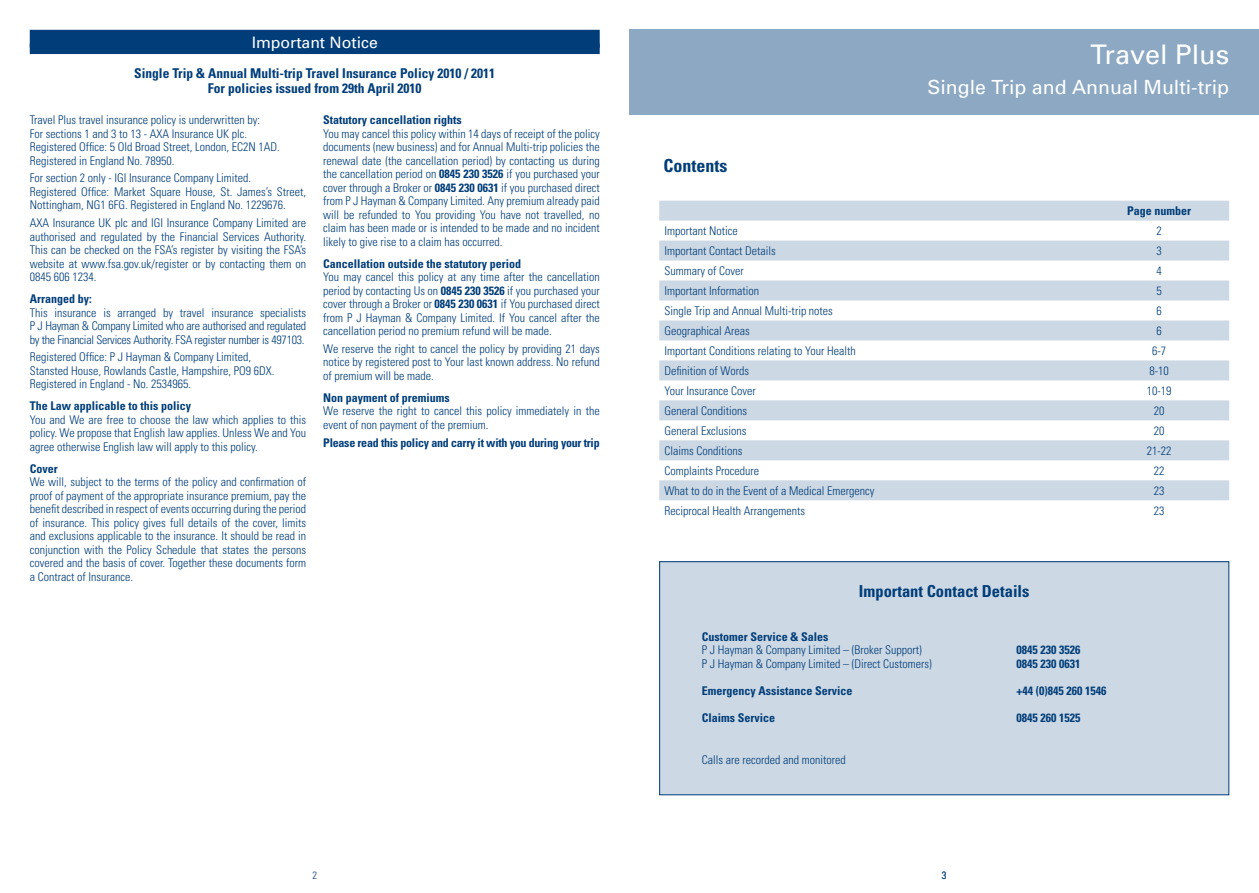
<style>
.page{position:relative;width:1259px;height:893px;background:#fff}
.page>*{position:absolute;margin:0;border:0;box-sizing:border-box;transform-origin:0 0}
.t1{font:27px "Univers";color:#fff}
.t2{font:19.5px "Univers";color:#fff}
.t3{font:700 condensed 18px "Univers";color:#003d79}
.t4{font:700 condensed 16.5px "Univers";color:#003d79}
.t5{font:15.75px "Univers";color:#fff}
.t6{font:700 condensed 13.5px/15px "Univers";color:#003d79;text-align:center}
.t7{font:300 condensed 12px/13.5px "Univers";color:#003d79;text-align:justify}
.t8{font:700 condensed 12px "Univers";color:#003d79}
.t9{font:700 condensed 12px "Univers";letter-spacing:-.02em;color:#003d79}
.t10{font:300 condensed 10.5px "Univers";color:#003d79}
.s1{font-weight:700}
</style>
<div class="page">
<div style="left:629px;top:30px;width:630px;height:85px;background:#8ca8c3"></div>
<svg style="left:659px;top:201px;width:570px;height:299px;fill:#ccd8e4"></svg>
<div style="left:659px;top:562px;width:569px;height:233px;background:#ccd8e4"></div>
<div style="left:659px;top:561px;width:570px;height:234px;border:1px solid #003d79"></div>
<div style="left:30px;top:30px;width:570px;height:18px;background:#003d79"></div>
<div style="left:30px;top:44px;width:570px;height:10px;background:#003d79"></div>
<h3 class="t5" style="left:252px;top:32px;width:128px">Important Notice</h3>
<p class="t6" style="left:134px;top:65px;width:362px">Single Trip &amp; Annual Multi-trip Travel Insurance Policy 2010 / 2011<br>For policies issued from 29th April 2010</p>
<p class="t7" style="left:30px;top:113px;width:251px;text-align:left">Travel Plus travel insurance policy is underwritten by:<br>For sections 1 and 3 to 13 - AXA Insurance UK plc.<br>Registered Office: 5 Old Broad Street, London, EC2N 1AD.<br>Registered in England No. 78950.</p>
<p class="t7" style="left:30px;top:171px;width:278px;text-align:left">For section 2 only - IGI Insurance Company Limited.<br>Registered Office: Market Square House, St. James’s Street,<br>Nottingham, NG1 6FG. Registered in England No. 1229676.</p>
<p class="t7" style="left:30px;top:216px;width:278px">AXA Insurance UK plc and IGI Insurance Company Limited are authorised and regulated by the Financial Services Authority.<br>This can be checked on the FSA’s register by visiting the FSA’s website at www.fsa.gov.uk/register or by contacting them on 0845 606 1234.</p>
<p class="t8" style="left:30px;top:292px;width:63px">Arranged by:</p>
<p class="t7" style="left:30px;top:306px;width:278px">This insurance is arranged by travel insurance specialists P J Hayman &amp; Company Limited who are authorised and regulated by the Financial Services Authority. FSA register number is 497103.</p>
<p class="t7" style="left:30px;top:350px;width:246px;text-align:left">Registered Office: P J Hayman &amp; Company Limited,<br>Stansted House, Rowlands Castle, Hampshire, PO9 6DX.<br>Registered in England - No. 2534965.</p>
<p class="t8" style="left:30px;top:399px;width:163px">The Law applicable to this policy</p>
<p class="t7" style="left:30px;top:413px;width:278px">You and We are free to choose the law which applies to this policy. We propose that English law applies. Unless We and You agree otherwise English law will apply to this policy.</p>
<p class="t8" style="left:30px;top:461px;width:29px">Cover</p>
<p class="t7" style="left:30px;top:475px;width:278px">We will, subject to the terms of the policy and confirmation of proof of payment of the appropriate insurance premium, pay the benefit described in respect of events occurring during the period of insurance. This policy gives full details of the cover, limits and exclusions applicable to the insurance. It should be read in conjunction with the Policy Schedule that states the persons covered and the basis of cover. Together these documents form a Contract of Insurance.</p>
<p class="t8" style="left:323px;top:112px;width:140px">Statutory cancellation rights</p>
<p class="t7" style="left:323px;top:126px;width:278px">You may cancel this policy within 14 days of receipt of the policy documents (new business) and for Annual Multi-trip policies the renewal date (the cancellation period) by contacting us during the cancellation period on <span class="s1">0845 230 3526</span> if you purchased your cover through a Broker or <span class="s1">0845 230 0631</span> if you purchased direct from P J Hayman &amp; Company Limited. Any premium already paid will be refunded to You providing You have not travelled, no claim has been made or is intended to be made and no incident likely to give rise to a claim has occurred.</p>
<p class="t8" style="left:323px;top:256px;width:199px">Cancellation outside the statutory period</p>
<p class="t7" style="left:323px;top:270px;width:278px">You may cancel this policy at any time after the cancellation period by contacting Us on <span class="s1">0845 230 3526</span> if you purchased your cover through a Broker or <span class="s1">0845 230 0631</span> if You purchased direct from P J Hayman &amp; Company Limited. If You cancel after the cancellation period no premium refund will be made.</p>
<p class="t7" style="left:323px;top:342px;width:278px">We reserve the right to cancel the policy by providing 21 days notice by registered post to Your last known address. No refund of premium will be made.</p>
<p class="t8" style="left:323px;top:390px;width:128px">Non payment of premiums</p>
<p class="t7" style="left:323px;top:404px;width:278px">We reserve the right to cancel this policy immediately in the event of non payment of the premium.</p>
<p class="t9" style="left:323px;top:435px;width:278px">Please read this policy and carry it with you during your trip</p>
<p class="t10" style="left:312px;top:869px;width:6px">2</p>
<h3 class="t3" style="left:663px;top:155px;width:66px">Contents</h3>
<h1 class="t1" style="left:1090px;top:38px;width:140px">Travel Plus</h1>
<h2 class="t2" style="left:927px;top:75px;width:303px">Single Trip and Annual Multi-trip</h2>
<p class="t8" style="left:1127px;top:204px;width:65px">Page number</p>
<p class="t7" style="left:664px;top:224px;width:75px">Important Notice</p>
<p class="t7" style="left:1156px;top:224px;width:7px">2</p>
<p class="t7" style="left:664px;top:244px;width:113px">Important Contact Details</p>
<p class="t7" style="left:1156px;top:244px;width:6px">3</p>
<p class="t7" style="left:664px;top:264px;width:81px">Summary of Cover</p>
<p class="t7" style="left:1156px;top:264px;width:7px">4</p>
<p class="t7" style="left:664px;top:284px;width:96px">Important Information</p>
<p class="t7" style="left:1156px;top:284px;width:7px">5</p>
<p class="t7" style="left:664px;top:304px;width:170px">Single Trip and Annual Multi-trip notes</p>
<p class="t7" style="left:1156px;top:304px;width:7px">6</p>
<p class="t7" style="left:664px;top:324px;width:87px">Geographical Areas</p>
<p class="t7" style="left:1156px;top:324px;width:7px">6</p>
<p class="t7" style="left:664px;top:344px;width:193px">Important Conditions relating to Your Health</p>
<p class="t7" style="left:1152px;top:344px;width:15px">6-7</p>
<p class="t7" style="left:664px;top:364px;width:86px">Definition of Words</p>
<p class="t7" style="left:1149px;top:364px;width:21px">8-10</p>
<p class="t7" style="left:664px;top:384px;width:93px">Your Insurance Cover</p>
<p class="t7" style="left:1146px;top:384px;width:26px">10-19</p>
<p class="t7" style="left:664px;top:404px;width:84px">General Conditions</p>
<p class="t7" style="left:1153px;top:404px;width:12px">20</p>
<p class="t7" style="left:664px;top:424px;width:83px">General Exclusions</p>
<p class="t7" style="left:1153px;top:424px;width:12px">20</p>
<p class="t7" style="left:664px;top:444px;width:79px">Claims Conditions</p>
<p class="t7" style="left:1146px;top:444px;width:26px">21-22</p>
<p class="t7" style="left:664px;top:464px;width:96px">Complaints Procedure</p>
<p class="t7" style="left:1153px;top:464px;width:12px">22</p>
<p class="t7" style="left:664px;top:484px;width:211px">What to do in the Event of a Medical Emergency</p>
<p class="t7" style="left:1153px;top:484px;width:11px">23</p>
<p class="t7" style="left:664px;top:504px;width:142px">Reciprocal Health Arrangements</p>
<p class="t7" style="left:1153px;top:504px;width:11px">23</p>
<h3 class="t4" style="left:859px;top:581px;width:172px">Important Contact Details</h3>
<p class="t8" style="left:702px;top:629px;width:128px">Customer Service &amp; Sales</p>
<p class="t7" style="left:702px;top:643px;width:221px">P J Hayman &amp; Company Limited – (Broker Support)</p>
<p class="t8" style="left:1016px;top:643px;width:65px">0845 230 3526</p>
<p class="t7" style="left:702px;top:657px;width:231px">P J Hayman &amp; Company Limited – (Direct Customers)</p>
<p class="t8" style="left:1016px;top:656px;width:65px">0845 230 0631</p>
<p class="t8" style="left:702px;top:683px;width:152px">Emergency Assistance Service</p>
<p class="t8" style="left:1016px;top:683px;width:91px">+44 (0)845 260 1546</p>
<p class="t8" style="left:702px;top:710px;width:75px">Claims Service</p>
<p class="t8" style="left:1016px;top:710px;width:65px">0845 260 1525</p>
<p class="t7" style="left:702px;top:753px;width:145px">Calls are recorded and monitored</p>
</div>
